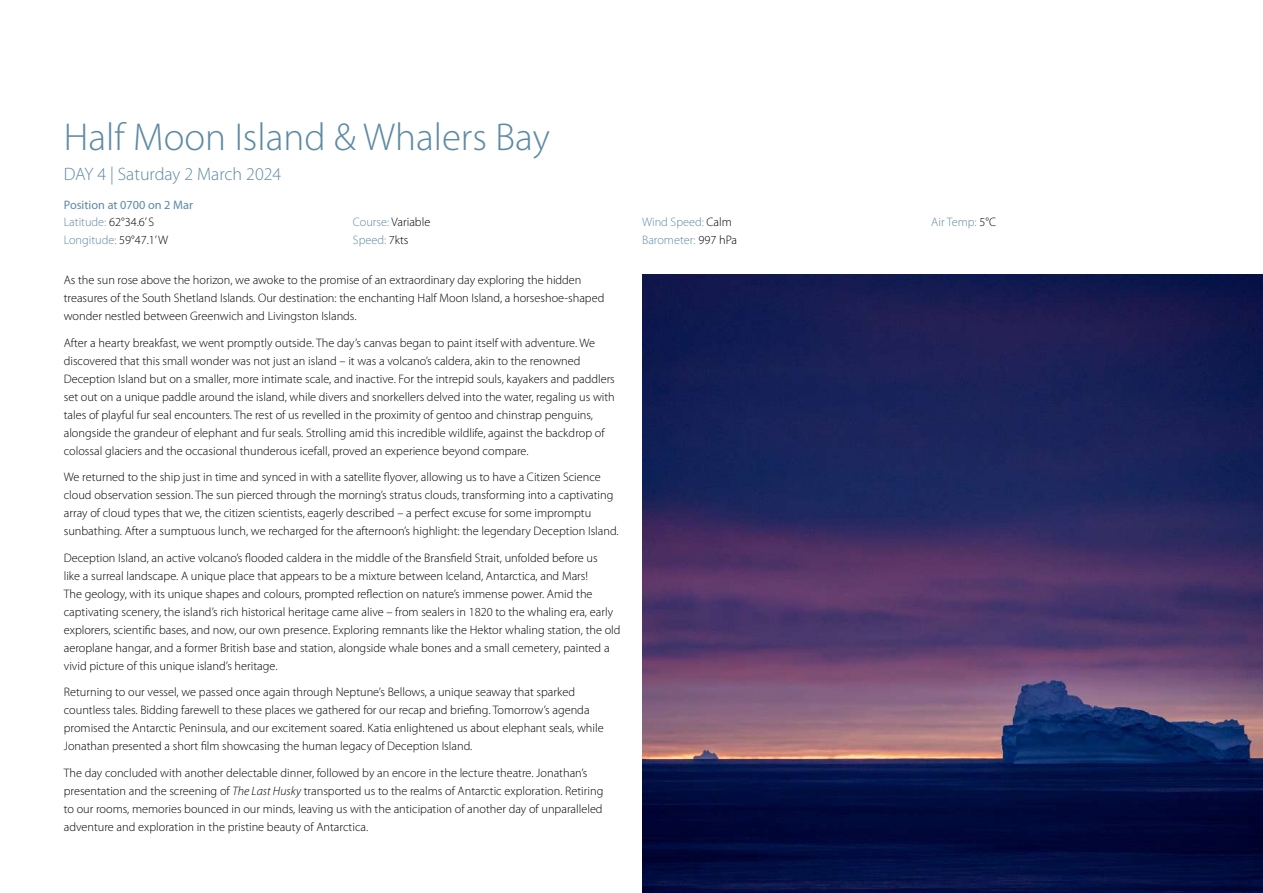
<style>
.page{position:relative;width:1263px;height:893px;background:#fff}
.page>*{position:absolute;margin:0;border:0;box-sizing:border-box;transform-origin:0 0}
.t1{font:300 39px "Myriad Pro";color:#5e8aa4}
.t2{font:300 18px "Myriad Pro";color:#5e8aa4}
.t3{font:300 12.3px/18px "Myriad Pro";color:#000}
.t4{font:300 12.3px/18px "Myriad Pro";color:#5e8aa4}
.t5{font:12.3px/18px "Myriad Pro";color:#5e8aa4}
.s1{font-weight:300}
.s2{font-weight:300;color:#000}
.s3{color:#000}
.s4{font-style:italic}
</style>
<div class="page">
<img style="left:642px;top:275px;width:621px;height:618px">
<h1 class="t1" style="left:64px;top:115px;width:488px">Half Moon Island &amp; Whalers Bay</h1>
<h2 class="t2" style="left:64px;top:164px;width:219px">DAY 4 | Saturday 2 March 2024</h2>
<p class="t5" style="left:64px;top:195px;width:131px">Position at 0700 on 2 Mar<br><span class="s1">Latitude:</span> <span class="s2">62°34.6’ S<br></span><span class="s1">Longitude:</span> <span class="s2">59°47.1’ W</span></p>
<p class="t4" style="left:353px;top:214px;width:79px">Course: <span class="s3">Variable<br></span>Speed: <span class="s3">7kts</span></p>
<p class="t4" style="left:642px;top:214px;width:96px">Wind Speed: <span class="s3">Calm<br></span>Barometer: <span class="s3">997 hPa</span></p>
<p class="t4" style="left:931px;top:214px;width:66px">Air Temp: <span class="s3">5°C</span></p>
<p class="t3" style="left:64px;top:271px;width:542px">As the sun rose above the horizon, we awoke to the promise of an extraordinary day exploring the hidden treasures of the South Shetland Islands. Our destination: the enchanting Half Moon Island, a horseshoe-shaped wonder nestled between Greenwich and Livingston Islands.</p>
<p class="t3" style="left:64px;top:334px;width:553px">After a hearty breakfast, we went promptly outside. The day’s canvas began to paint itself with adventure. We discovered that this small wonder was not just an island – it was a volcano’s caldera, akin to the renowned Deception Island but on a smaller, more intimate scale, and inactive. For the intrepid souls, kayakers and paddlers set out on a unique paddle around the island, while divers and snorkellers delved into the water, regaling us with tales of playful fur seal encounters. The rest of us revelled in the proximity of gentoo and chinstrap penguins, alongside the grandeur of elephant and fur seals. Strolling amid this incredible wildlife, against the backdrop of colossal glaciers and the occasional thunderous icefall, proved an experience beyond compare.</p>
<p class="t3" style="left:64px;top:468px;width:556px">We returned to the ship just in time and synced in with a satellite flyover, allowing us to have a Citizen Science cloud observation session. The sun pierced through the morning’s stratus clouds, transforming into a captivating array of cloud types that we, the citizen scientists, eagerly described – a perfect excuse for some impromptu sunbathing. After a sumptuous lunch, we recharged for the afternoon’s highlight: the legendary Deception Island.</p>
<p class="t3" style="left:64px;top:549px;width:558px">Deception Island, an active volcano’s flooded caldera in the middle of the Bransfield Strait, unfolded before us<br>like a surreal landscape. A unique place that appears to be a mixture between Iceland, Antarctica, and Mars!<br>The geology, with its unique shapes and colours, prompted reflection on nature’s immense power. Amid the captivating scenery, the island’s rich historical heritage came alive – from sealers in 1820 to the whaling era, early explorers, scientific bases, and now, our own presence. Exploring remnants like the Hektor whaling station, the old aeroplane hangar, and a former British base and station, alongside whale bones and a small cemetery, painted a vivid picture of this unique island’s heritage.</p>
<p class="t3" style="left:64px;top:683px;width:541px">Returning to our vessel, we passed once again through Neptune’s Bellows, a unique seaway that sparked countless tales. Bidding farewell to these places we gathered for our recap and briefing. Tomorrow’s agenda promised the Antarctic Peninsula, and our excitement soared. Katia enlightened us about elephant seals, while Jonathan presented a short film showcasing the human legacy of Deception Island.</p>
<p class="t3" style="left:64px;top:764px;width:541px">The day concluded with another delectable dinner, followed by an encore in the lecture theatre. Jonathan’s presentation and the screening of <span class="s4">The Last Husky</span> transported us to the realms of Antarctic exploration. Retiring to our rooms, memories bounced in our minds, leaving us with the anticipation of another day of unparalleled adventure and exploration in the pristine beauty of Antarctica.</p>
</div>
